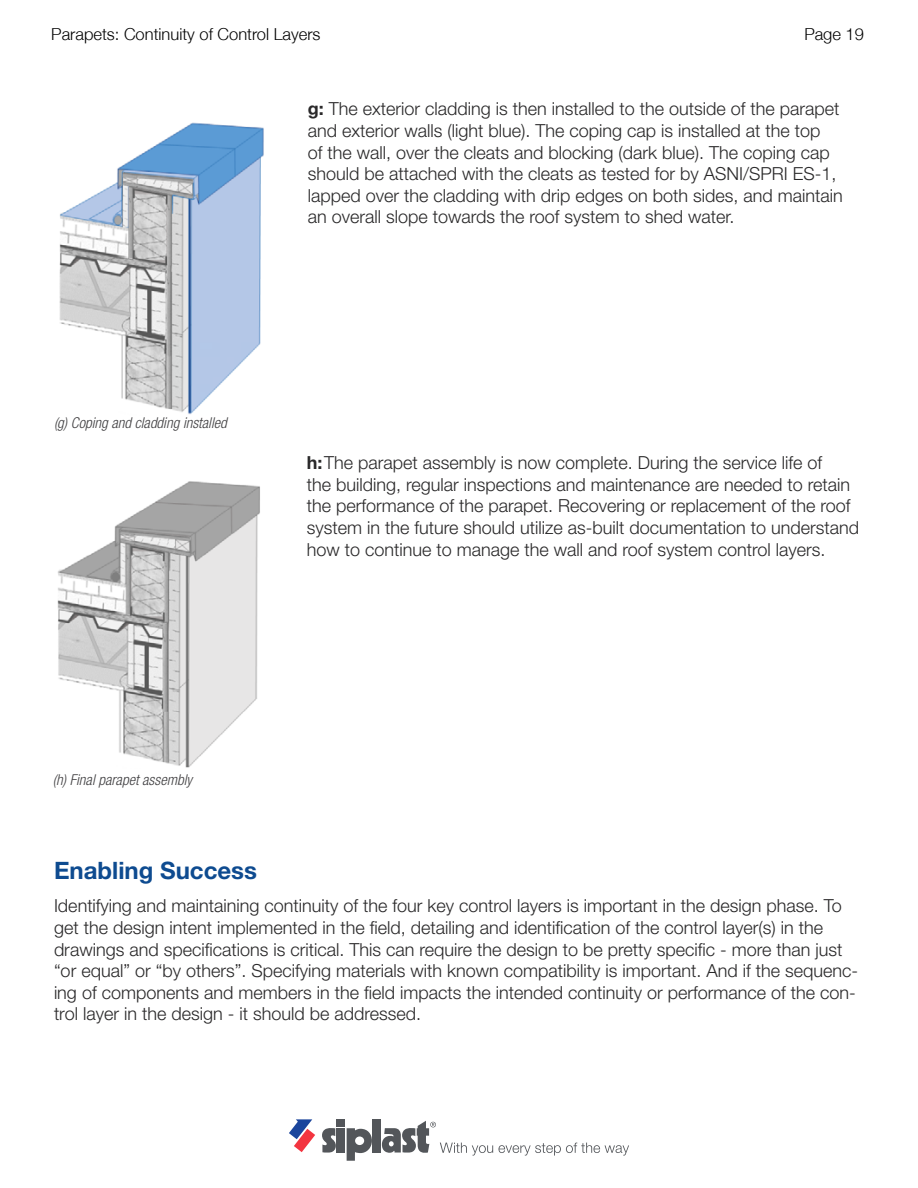
<style>
.page{position:relative;width:918px;height:1188px;background:#fff}
.page>*{position:absolute;margin:0;border:0;box-sizing:border-box;transform-origin:0 0}
.t1{font:700 24px "Helvetica Neue LT Std";color:#0e4b90}
.t2{font:300 18px/21.6px "Helvetica Neue LT Std";color:#292829}
.t3{font:300 16.5px "Helvetica Neue";color:#000}
.t4{font:italic 300 condensed 15px "Helvetica Neue LT Std";color:#414042}
.s1{font-weight:700}
</style>
<div class="page">
<svg style="left:289px;top:1119px;width:26px;height:33px"></svg>
<div style="left:337px;top:1128px;width:8px;height:25px;background:#53565a"></div>
<div style="left:337px;top:1119px;width:8px;height:8px;background:#53565a"></div>
<svg style="left:322px;top:1128px;width:14px;height:25px"></svg>
<div style="left:373px;top:1119px;width:8px;height:34px;background:#53565a"></div>
<svg style="left:347px;top:1128px;width:25px;height:33px"></svg>
<svg style="left:382px;top:1121px;width:247px;height:35px"></svg>
<img style="left:57px;top:481px;width:203px;height:287px">
<div style="left:234px;top:739px;width:26px;height:35px;background:#fff"></div>
<img style="left:59px;top:122px;width:205px;height:293px">
<div style="left:239px;top:382px;width:26px;height:35px;background:#fff"></div>
<p class="t3" style="left:51px;top:24px;width:271px">Parapets: Continuity of Control Layers</p>
<p class="t3" style="left:804px;top:24px;width:61px">Page 19</p>
<p class="t4" style="left:54px;top:414px;width:174px">(g) Coping and cladding installed</p>
<p class="t2" style="left:308px;top:98px;width:537px"><span class="s1">g:</span> The exterior cladding is then installed to the outside of the parapet and exterior walls (light blue). The coping cap is installed at the top<br>of the wall, over the cleats and blocking (dark blue). The coping cap should be attached with the cleats as tested for by ASNI/SPRI ES-1, lapped over the cladding with drip edges on both sides, and maintain an overall slope towards the roof system to shed water.</p>
<p class="t2" style="left:307px;top:452px;width:554px"><span class="s1">h:</span>The parapet assembly is now complete. During the service life of<br>the building, regular inspections and maintenance are needed to retain the performance of the parapet. Recovering or replacement of the roof system in the future should utilize as-built documentation to understand how to continue to manage the wall and roof system control layers.</p>
<p class="t4" style="left:53px;top:771px;width:141px">(h) Final parapet assembly</p>
<h1 class="t1" style="left:54px;top:855px;width:205px">Enabling Success</h1>
<p class="t2" style="left:54px;top:895px;width:806px">Identifying and maintaining continuity of the four key control layers is important in the design phase. To get the design intent implemented in the field, detailing and identification of the control layer(s) in the drawings and specifications is critical. This can require the design to be pretty specific - more than just “or equal” or “by others”. Specifying materials with known compatibility is important. And if the sequenc&shy;ing of components and members in the field impacts the intended continuity or performance of the con&shy;trol layer in the design - it should be addressed.</p>
</div>
